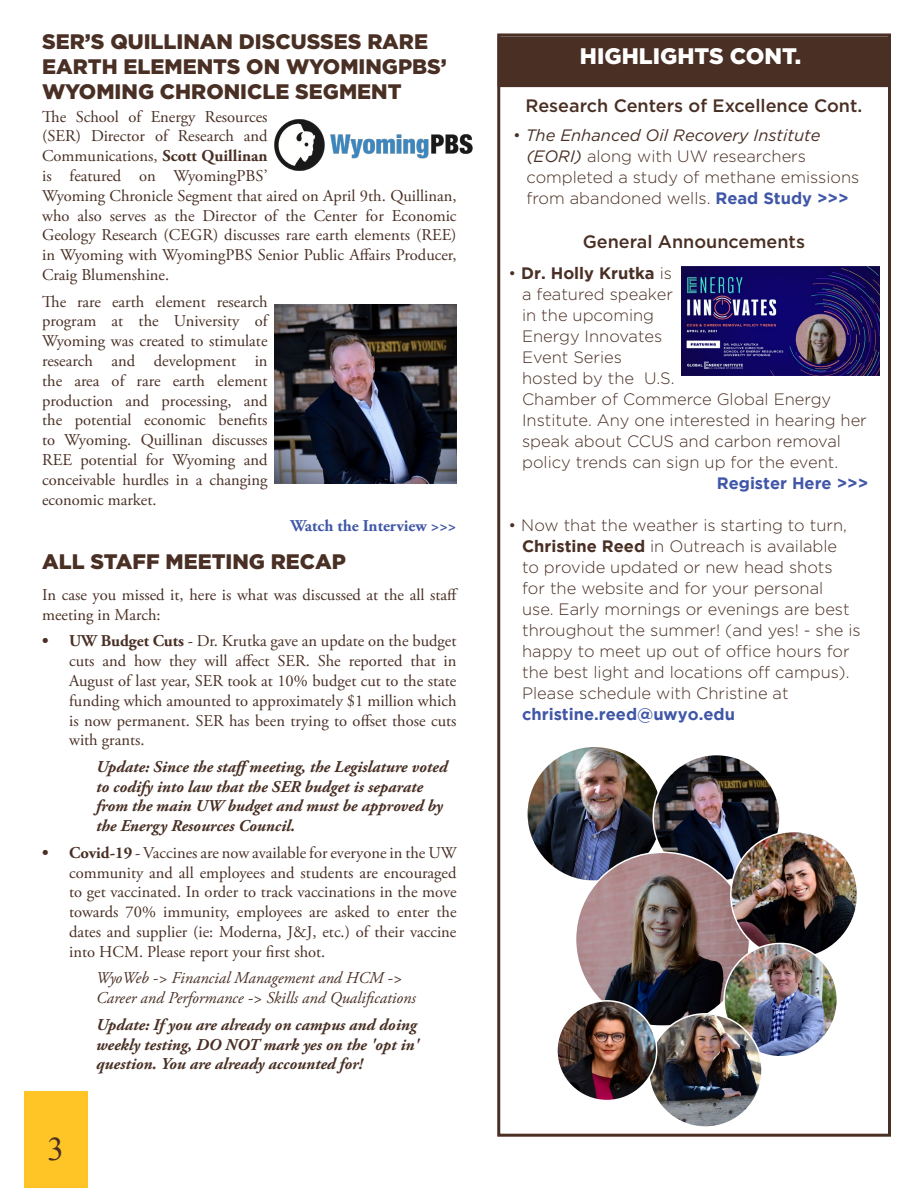
<style>
.page{position:relative;width:918px;height:1188px;background:#fff}
.page>*{position:absolute;margin:0;border:0;box-sizing:border-box;transform-origin:0 0}
.t1{font:33px "Times New Roman";color:#492f24}
.t2{font:900 22.5px "Gotham";color:#fff}
.t3{font:900 21px/25.2px "Gotham";color:#492f24}
.t4{font:500 18px "Gotham";color:#492f24}
.t5{font:16.5px/19.8px "Adobe Garamond Pro";color:#492f24;text-align:justify}
.t6{font:300 16.5px/21px "Gotham";color:#492f24}
.t7{font:italic 700 16.5px/19.8px "Adobe Garamond Pro";color:#492f24}
.t8{font:italic 16.5px/19.8px "Adobe Garamond Pro";color:#492f24}
.t9{font:700 16.5px "Gotham";color:#4057a7}
.t10{font:700 16.5px "Adobe Garamond Pro";color:#4057a7}
.s1{font-weight:700}
.s2{font-weight:400;font-style:italic}
.s3{font-weight:700;color:#4057a7}
</style>
<div class="page">
<div style="left:497px;top:33px;width:394px;height:1104px;border:3px solid #492f24"></div>
<div style="left:498px;top:36px;width:393px;height:51px;background:#492f24;border:2px solid #492f24"></div>
<div style="left:24px;top:1091px;width:63px;height:97px;background:#ffc425"></div>
<img style="left:274px;top:119px;width:199px;height:52px">
<img style="left:274px;top:304px;width:183px;height:179px">
<img style="left:681px;top:267px;width:199px;height:109px">
<img style="left:529px;top:749px;width:129px;height:129px">
<img style="left:653px;top:755px;width:127px;height:126px;border-radius:63px">
<img style="left:576px;top:852px;width:171px;height:172px">
<img style="left:731px;top:832px;width:127px;height:126px;border-radius:63px">
<img style="left:724px;top:943px;width:113px;height:114px;border-radius:57px">
<div style="left:723px;top:943px;width:115px;height:114px;border:2px solid #fff;border-radius:50%"></div>
<img style="left:649px;top:1014px;width:113px;height:113px;border-radius:57px">
<img style="left:557px;top:1001px;width:100px;height:100px;border-radius:50px">
<div style="left:556px;top:1000px;width:101px;height:101px;border:2px solid #fff;border-radius:50%"></div>
<p class="t3" style="left:42px;top:28px;width:406px">SER’S QUILLINAN DISCUSSES RARE<br>EARTH ELEMENTS ON WYOMINGPBS’<br>WYOMING CHRONICLE SEGMENT</p>
<p class="t5" style="left:42px;top:107px;width:416px;text-align:left">The School of Energy Resources<br>(SER) Director of Research and<br>Communications, <span class="s1">Scott Quillinan<br></span>is featured on WyomingPBS’<br>Wyoming Chronicle Segment that aired on April 9th. Quillinan, who also serves as the Director of the Center for Economic Geology Research (CEGR) discusses rare earth elements (REE) in Wyoming with WyomingPBS Senior Public Affairs Producer, Craig Blumenshine.</p>
<p class="t5" style="left:42px;top:292px;width:227px">The rare earth element research program at the University of Wyoming was created to stimulate research and development in the area of rare earth element production and processing, and the potential economic benefits to Wyoming. Quillinan discusses REE potential for Wyoming and conceivable hurdles in a changing economic market.</p>
<p class="t10" style="left:291px;top:516px;width:167px">Watch the Interview &gt;&gt;&gt;</p>
<p class="t3" style="left:42px;top:549px;width:305px">ALL STAFF MEETING RECAP</p>
<p class="t5" style="left:42px;top:585px;width:418px">In case you missed it, here is what was discussed at the all staff meeting in March:</p>
<p class="t5" style="left:69px;top:632px;width:389px;text-indent:-27px"><span class="s1">• UW Budget Cuts</span> - Dr. Krutka gave an update on the budget cuts and how they will affect SER. She reported that in August of last year, SER took at 10% budget cut to the state funding which amounted to approximately $1 million which is now permanent. SER has been trying to offset those cuts with grants.</p>
<p class="t7" style="left:96px;top:757px;width:353px">Update: Since the staffmeeting, the Legislature voted to codify into law that the SER budget is separate from the main UW budget and must be approved by the Energy Resources Council.</p>
<p class="t5" style="left:69px;top:843px;width:389px;text-indent:-27px"><span class="s1">• Covid-19</span> - Vaccines are now available for everyone in the UW community and all employees and students are encouraged to get vaccinated. In order to track vaccinations in the move towards 70% immunity, employees are asked to enter the dates and supplier (ie: Moderna, J&amp;J, etc.) of their vaccine into HCM. Please report your first shot.</p>
<p class="t8" style="left:96px;top:969px;width:321px">WyoWeb -&gt; Financial Management and HCM -&gt;<br>Career and Performance -&gt; Skills and Qualifications</p>
<p class="t7" style="left:96px;top:1015px;width:324px">Update: If you are already on campus and doing weekly testing, DO NOT mark yes on the 'opt in' question. You are already accounted for!</p>
<h1 class="t1" style="left:47px;top:1126px;width:18px">3</h1>
<h2 class="t2" style="left:580px;top:43px;width:223px">HIGHLIGHTS CONT.</h2>
<p class="t4" style="left:526px;top:93px;width:338px">Research Centers of Excellence Cont.</p>
<p class="t6" style="left:526px;top:124px;width:334px;text-indent:-13px">• <span class="s2">The Enhanced Oil Recovery Institute (EORI)</span> along with UW researchers completed a study of methane emissions from abandoned wells. <span class="s3">Read Study &gt;&gt;&gt;</span></p>
<p class="t4" style="left:583px;top:230px;width:224px">General Announcements</p>
<p class="t6" style="left:522px;top:262px;width:346px;text-indent:-13px">• <span class="s1">Dr. Holly Krutka</span> is<br>a featured speaker<br>in the upcoming<br>Energy Innovates<br>Event Series<br>hosted by the U.S.<br>Chamber of Commerce Global Energy<br>Institute. Any one interested in hearing her speak about CCUS and carbon removal policy trends can sign up for the event.</p>
<p class="t9" style="left:717px;top:473px;width:153px">Register Here &gt;&gt;&gt;</p>
<p class="t6" style="left:522px;top:514px;width:340px;text-indent:-13px">• Now that the weather is starting to turn, <span class="s1">Christine Reed</span> in Outreach is available<br>to provide updated or new head shots<br>for the website and for your personal<br>use. Early mornings or evenings are best throughout the summer! (and yes! - she is happy to meet up out of office hours for the best light and locations off campus).<br>Please schedule with Christine at</p>
<p class="t9" style="left:522px;top:705px;width:214px">christine.reed@uwyo.edu</p>
</div>
